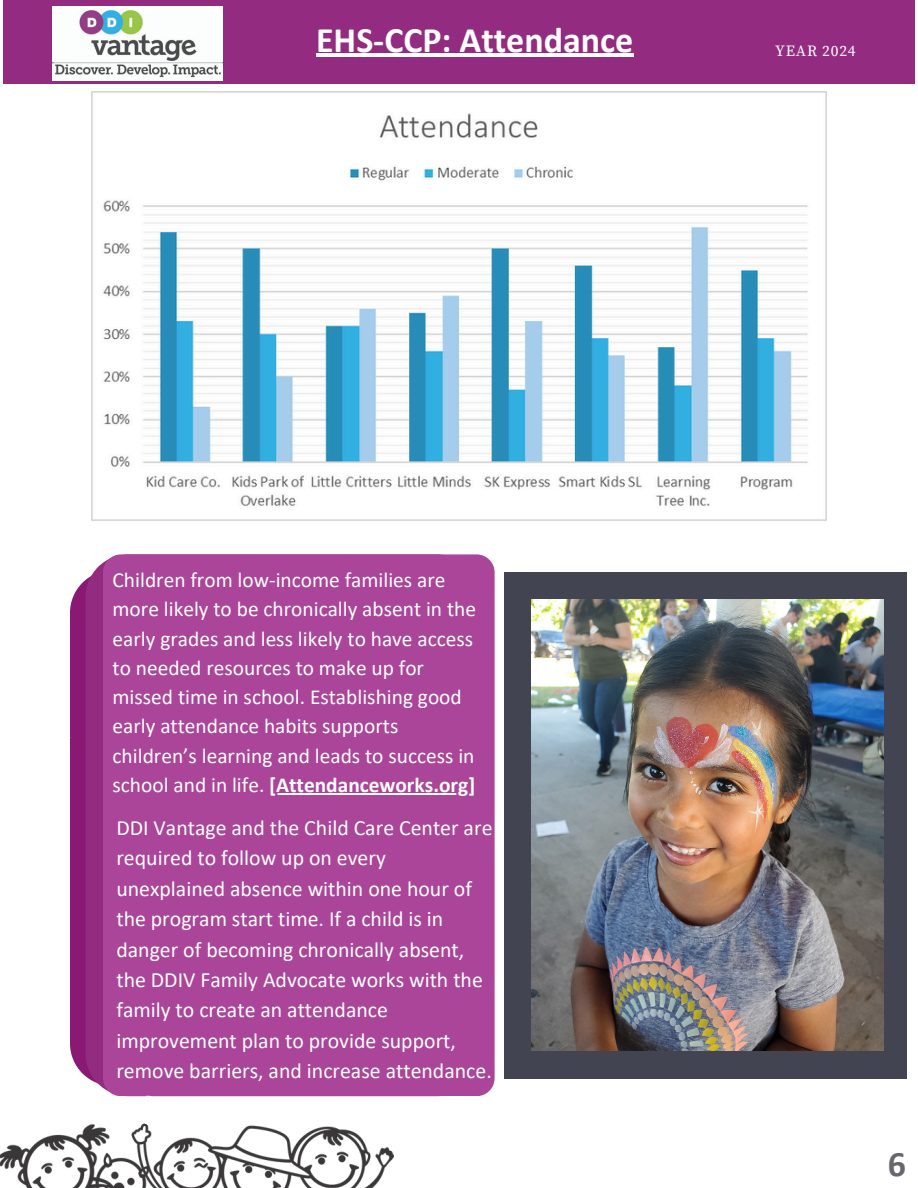
<style>
.page{position:relative;width:918px;height:1188px;background:#fff}
.page>*{position:absolute;margin:0;border:0;box-sizing:border-box;transform-origin:0 0}
.t1{font:700 36px "Calibri";color:#fff}
.t2{font:700 36px "Calibri";color:#66666d}
.t3{font:21.75px/30.3px "Calibri";color:#fff}
.t4{font:21.45px/29.2px "Calibri";color:#fff}
.t5{font:15.6px "Source Serif Pro";letter-spacing:.05em;color:#fff}
.s1{font-weight:700}
</style>
<div class="page">
<div style="left:3px;top:0;width:912px;height:84px;background:#932c81"></div>
<img style="left:53px;top:6px;width:169px;height:74px">
<img style="left:92px;top:92px;width:734px;height:428px">
<div style="left:504px;top:572px;width:402px;height:506px;background:#424551"></div>
<img style="left:0;top:1096px;width:394px;height:92px">
<div style="left:70px;top:579px;width:16px;height:498px;background:#891975"></div>
<div style="left:86px;top:559px;width:31px;height:537px;background:#932c81"></div>
<div style="left:103px;top:554px;width:392px;height:542px;background:#ab4599;border-radius:18px"></div>
<svg style="left:141px;top:1096px;width:22px;height:30px"></svg>
<img style="left:532px;top:600px;width:352px;height:451px">
<hr style="left:316px;top:54px;width:318px;height:3px;background:#fff">
<hr style="left:269px;top:793px;width:206px;height:1px;background:#fff">
<h1 class="t1" style="left:316px;top:25px;width:319px">EHS-CCP: Attendance</h1>
<p class="t5" style="left:775px;top:41px;width:82px">YEAR 2024</p>
<p class="t4" style="left:113px;top:567px;width:365px">Children from low-income families are more likely to be chronically absent in the early grades and less likely to have access to needed resources to make up for missed time in school. Establishing good early attendance habits supports children’s learning and leads to success in school and in life. <span class="s1">[Attendanceworks.org]</span></p>
<h2 class="t3" style="left:116px;top:814px;width:378px">DDI Vantage and the Child Care Center are required to follow up on every unexplained absence within one hour of the program start time. If a child is in danger of becoming chronically absent, the DDIV Family Advocate works with the family to create an attendance improvement plan to provide support, remove barriers, and increase attendance.</h2>
<h2 class="t2" style="left:888px;top:1149px;width:20px">6</h2>
</div>
